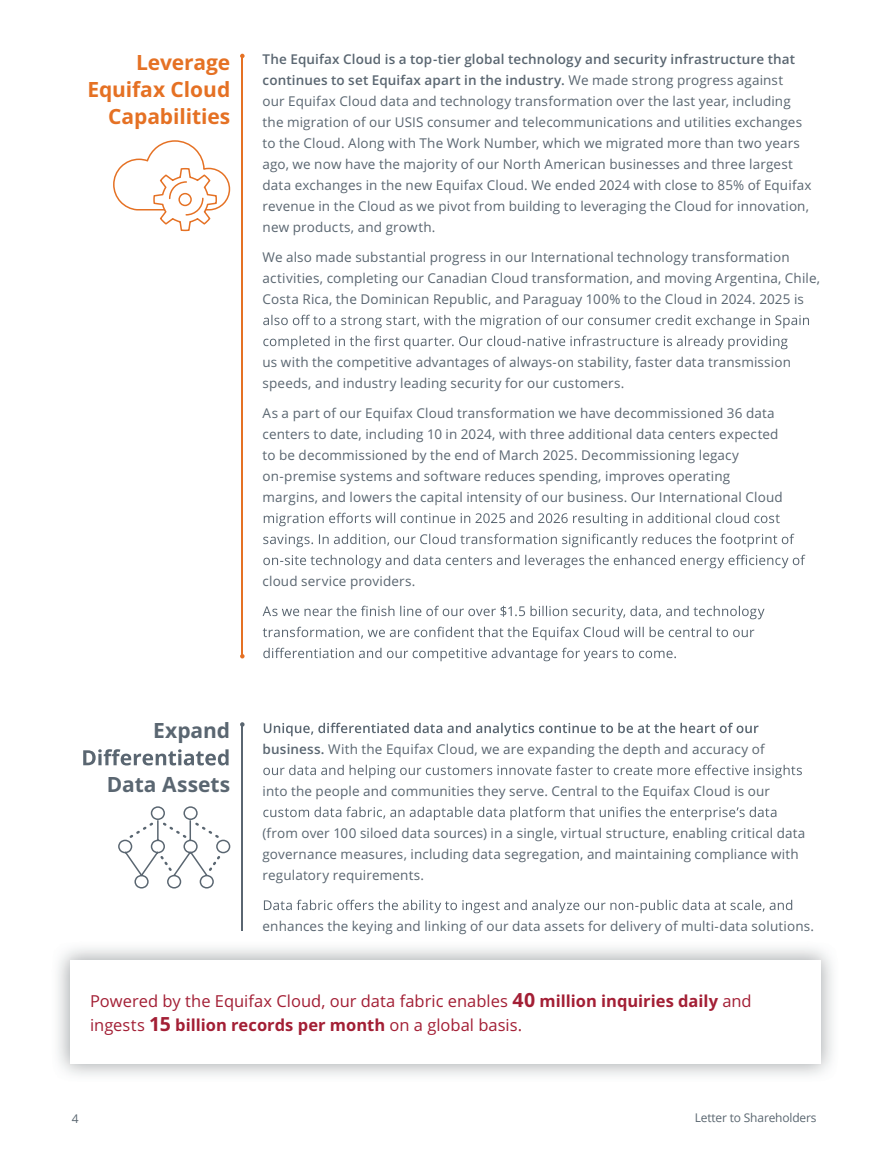
<style>
.page{position:relative;width:891px;height:1161px;background:#fff}
.page>*{position:absolute;margin:0;border:0;box-sizing:border-box;transform-origin:0 0}
.t1{font:700 21px/27px "Open Sans";letter-spacing:-.005em;color:#e57124;text-align:right}
.t2{font:700 21px "Open Sans";color:#5a6671}
.t3{font:16.5px/24px "Open Sans";color:#a31f35}
.t4{font:13.5px/21px "Open Sans";letter-spacing:.01em;color:#5a6671}
.t5{font:12px "Open Sans";letter-spacing:-.01em;color:#5a6670}
.s1{font-weight:600}
.s2{font-weight:700;font-size:19.5px}
.s3{font-weight:700}
</style>
<div class="page">
<svg style="left:263px;top:315px;width:546px;height:13px"></svg>
<svg style="left:263px;top:336px;width:525px;height:13px"></svg>
<svg style="left:264px;top:513px;width:516px;height:13px"></svg>
<svg style="left:263px;top:534px;width:531px;height:13px"></svg>
<svg style="left:263px;top:555px;width:542px;height:13px"></svg>
<svg style="left:263px;top:606px;width:502px;height:13px"></svg>
<svg style="left:263px;top:627px;width:491px;height:13px"></svg>
<svg style="left:263px;top:648px;width:413px;height:13px"></svg>
<svg style="left:264px;top:723px;width:495px;height:13px"></svg>
<svg style="left:263px;top:765px;width:539px;height:13px"></svg>
<svg style="left:263px;top:807px;width:513px;height:13px"></svg>
<svg style="left:264px;top:900px;width:528px;height:13px"></svg>
<hr style="left:242px;top:56px;width:1px;height:600px;background:#e57124">
<svg style="left:240px;top:54px;width:5px;height:4px"></svg>
<svg style="left:240px;top:654px;width:5px;height:5px"></svg>
<hr style="left:242px;top:724px;width:1px;height:207px;background:#5a6671">
<svg style="left:240px;top:722px;width:5px;height:5px"></svg>
<svg style="left:83px;top:749px;width:146px;height:16px"></svg>
<svg style="left:113px;top:140px;width:117px;height:91px"></svg>
<svg style="left:118px;top:806px;width:112px;height:83px"></svg>
<h1 class="t1" style="left:87px;top:48px;width:144px">Leverage<br>Equifax Cloud<br>Capabilities</h1>
<p class="t4" style="left:263px;top:48px;width:551px"><span class="s1">The Equifax Cloud is a top-tier global technology and security infrastructure that continues to set Equifax apart in the industry.</span> We made strong progress against<br>our Equifax Cloud data and technology transformation over the last year, including the migration of our USIS consumer and telecommunications and utilities exchanges to the Cloud. Along with The Work Number, which we migrated more than two years ago, we now have the majority of our North American businesses and three largest data exchanges in the new Equifax Cloud. We ended 2024 with close to 85% of Equifax revenue in the Cloud as we pivot from building to leveraging the Cloud for innovation, new products, and growth.</p>
<p class="t4" style="left:263px;top:246px;width:559px">We also made substantial progress in our International technology transformation activities, completing our Canadian Cloud transformation, and moving Argentina, Chile,<br>Costa Rica, the Dominican Republic, and Paraguay 100% to the Cloud in 2024. 2025 is</p>
<p class="t4" style="left:263px;top:351px;width:530px">us with the competitive advantages of always-on stability, faster data transmission speeds, and industry leading security for our customers.</p>
<p class="t4" style="left:263px;top:402px;width:522px">As a part of our Equifax Cloud transformation we have decommissioned 36 data centers to date, including 10 in 2024, with three additional data centers expected to be decommissioned by the end of March 2025. Decommissioning legacy on-premise systems and software reduces spending, improves operating margins, and lowers the capital intensity of our business. Our International Cloud</p>
<p class="t4" style="left:263px;top:570px;width:154px">cloud service providers.</p>
<h1 class="t2" style="left:153px;top:716px;width:79px">Expand</h1>
<h1 class="t2" style="left:107px;top:770px;width:125px">Data Assets</h1>
<p class="t4" style="left:263px;top:738px;width:504px"><span class="s1">business.</span> With the Equifax Cloud, we are expanding the depth and accuracy of</p>
<p class="t4" style="left:263px;top:780px;width:509px">into the people and communities they serve. Central to the Equifax Cloud is our</p>
<p class="t4" style="left:263px;top:822px;width:544px">(from over 100 siloed data sources) in a single, virtual structure, enabling critical data governance measures, including data segregation, and maintaining compliance with regulatory requirements.</p>
<p class="t4" style="left:263px;top:915px;width:553px">enhances the keying and linking of our data assets for delivery of multi-data solutions.</p>
<p class="t3" style="left:90px;top:989px;width:663px">Powered by the Equifax Cloud, our data fabric enables <span class="s2">40</span> <span class="s3">million inquiries daily</span> and ingests <span class="s2">15</span> <span class="s3">billion records per month</span> on a global basis.</p>
<p class="t5" style="left:72px;top:1110px;width:8px">4</p>
<p class="t5" style="left:695px;top:1109px;width:123px">Letter to Shareholders</p>
</div>
